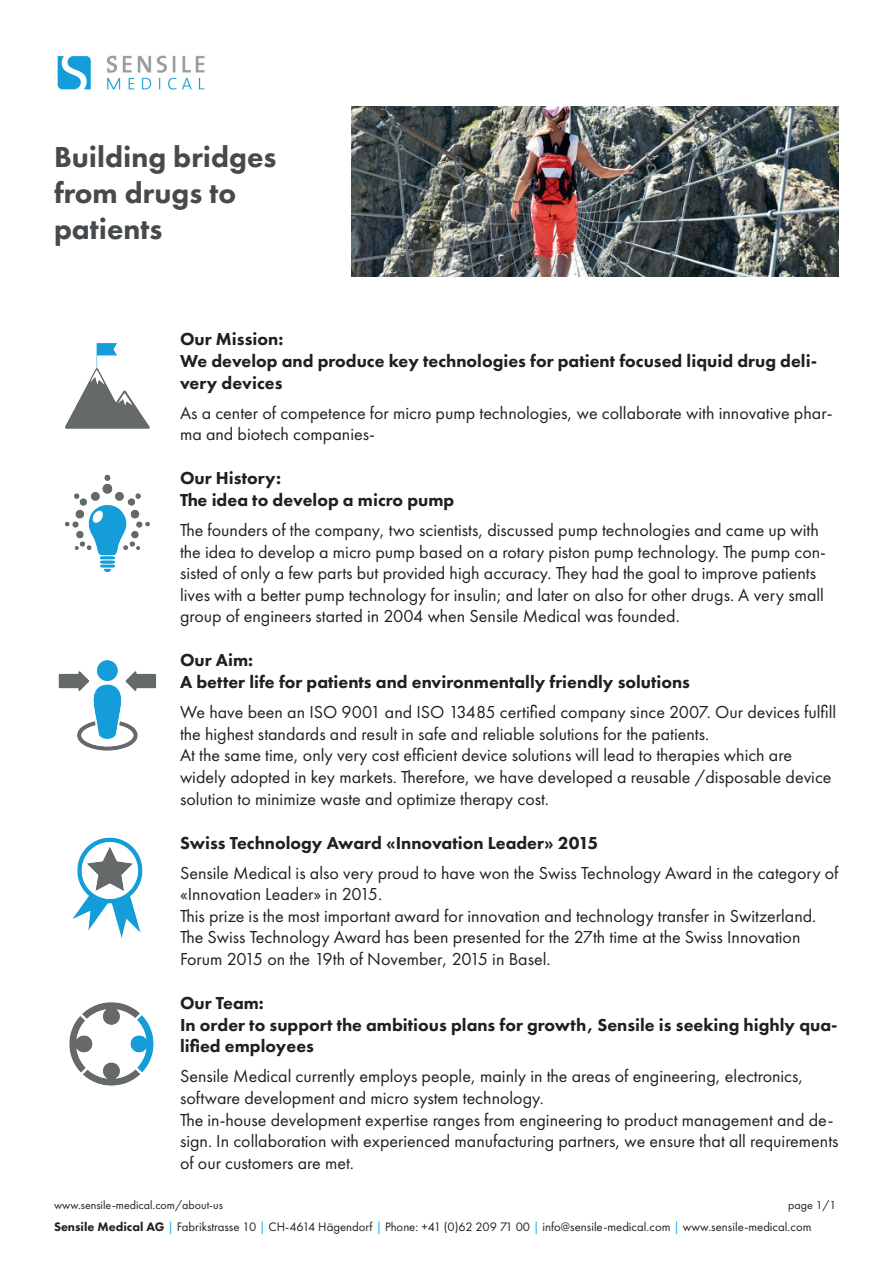
<style>
.page{position:relative;width:893px;height:1263px;background:#fff}
.page>*{position:absolute;margin:0;border:0;box-sizing:border-box;transform-origin:0 0}
.t1{font:800 30px/36px "Futura PT";color:#464a4d}
.t2{font:18px/21.6px "Futura PT";color:#231f20}
.t3{font:800 18px/21.6px "Futura PT";color:#231f20}
.t4{font:12.75px "Futura PT";color:#231f20}
.t5{font:12px "Futura PT";color:#231f20}
.s1{font-weight:800}
.s2{color:#00aeef}
</style>
<div class="page">
<img style="left:57px;top:55px;width:148px;height:35px">
<img style="left:352px;top:106px;width:487px;height:170px">
<img style="left:65px;top:343px;width:85px;height:86px">
<img style="left:65px;top:474px;width:85px;height:98px">
<img style="left:58px;top:660px;width:98px;height:91px">
<img style="left:69px;top:1002px;width:85px;height:84px">
<img style="left:72px;top:837px;width:71px;height:101px">
<h1 class="t1" style="left:54px;top:138px;width:224px">Building bridges from drugs to patients</h1>
<p class="t3" style="left:180px;top:328px;width:639px">Our Mission:<br>We develop and produce key technologies for patient focused liquid drug deli&shy;very devices</p>
<p class="t2" style="left:180px;top:402px;width:654px">As a center of competence for micro pump technologies, we collaborate with innovative phar&shy;ma and biotech companies-</p>
<p class="t3" style="left:180px;top:467px;width:276px">Our History:<br>The idea to develop a micro pump</p>
<p class="t2" style="left:180px;top:519px;width:647px">The founders of the company, two scientists, discussed pump technologies and came up with the idea to develop a micro pump based on a rotary piston pump technology. The pump con&shy;sisted of only a few parts but provided high accuracy. They had the goal to improve patients lives with a better pump technology for insulin; and later on also for other drugs. A very small group of engineers started in 2004 when Sensile Medical was founded.</p>
<p class="t3" style="left:180px;top:649px;width:511px">Our Aim:<br>A better life for patients and environmentally friendly solutions</p>
<p class="t2" style="left:180px;top:701px;width:658px">We have been an ISO 9001 and ISO 13485 certified company since 2007. Our devices fulfill the highest standards and result in safe and reliable solutions for the patients.<br>At the same time, only very cost efficient device solutions will lead to therapies which are widely adopted in key markets. Therefore, we have developed a reusable /disposable device solution to minimize waste and optimize therapy cost.</p>
<p class="t3" style="left:180px;top:831px;width:420px">Swiss Technology Award «Innovation Leader» 2015</p>
<p class="t2" style="left:180px;top:862px;width:660px">Sensile Medical is also very proud to have won the Swiss Technology Award in the category of «Innovation Leader» in 2015.<br>This prize is the most important award for innovation and technology transfer in Switzerland.<br>The Swiss Technology Award has been presented for the 27th time at the Swiss Innovation Forum 2015 on the 19th of November, 2015 in Basel.</p>
<p class="t3" style="left:180px;top:992px;width:659px">Our Team:<br>In order to support the ambitious plans for growth, Sensile is seeking highly qua&shy;lified employees</p>
<p class="t2" style="left:180px;top:1065px;width:660px">Sensile Medical currently employs people, mainly in the areas of engineering, electronics, software development and micro system technology.<br>The in-house development expertise ranges from engineering to product management and de&shy;sign. In collaboration with experienced manufacturing partners, we ensure that all requirements of our customers are met.</p>
<p class="t5" style="left:54px;top:1198px;width:170px">www.sensile-medical.com/about-us</p>
<p class="t5" style="left:788px;top:1198px;width:50px">page 1/1</p>
<p class="t4" style="left:54px;top:1219px;width:759px"><span class="s1">Sensile Medical AG</span> <span class="s2">|</span> Fabrikstrasse 10 <span class="s2">|</span> CH-4614 Hägendorf <span class="s2">|</span> Phone: +41 (0)62 209 71 00 <span class="s2">|</span> info@sensile-medical.com <span class="s2">|</span> www.sensile-medical.com</p>
</div>
